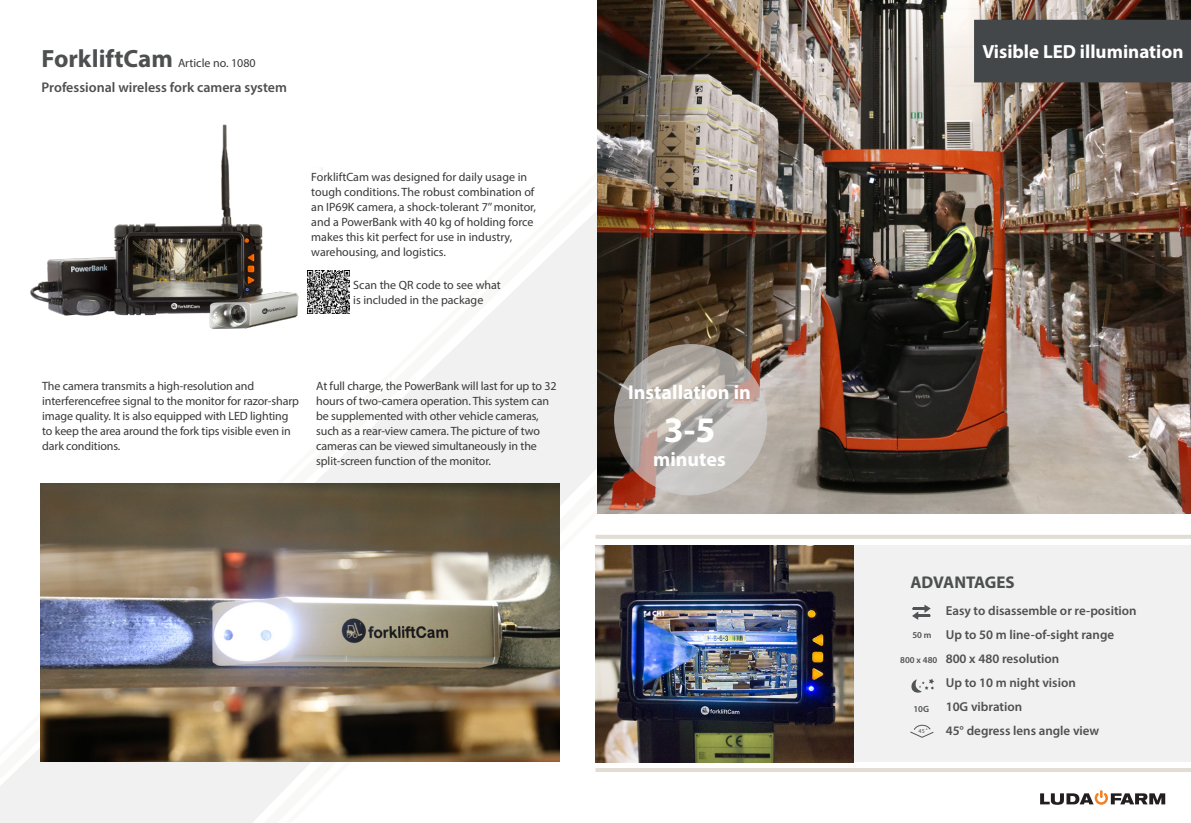
<style>
.page{position:relative;width:1191px;height:823px;background:#fff}
.page>*{position:absolute;margin:0;border:0;box-sizing:border-box;transform-origin:0 0}
.t1{font:700 36px "Myriad Pro";color:#fff}
.t2{font:700 20px "Myriad Pro";color:#fff}
.t3{font:700 19px "Myriad Pro";color:#fff}
.t4{font:700 17px "Myriad Pro";color:#4e4f50}
.t5{font:600 14px "Myriad Pro";color:#4e4f50}
.t6{font:600 13px "Myriad Pro";color:#4e4f50}
.t7{font:12px/15px "Myriad Pro";letter-spacing:-.01em;color:#383839}
.t8{font:600 9px "Myriad Pro";color:#4e4f50}
.t9{font:6px "Myriad Pro";color:#4e4f50}
.s1{font-weight:700;font-size:25px;color:#4e4f50}
</style>
<div class="page">
<svg style="left:0;top:513px;width:673px;height:309px;fill:#f1f1f1"></svg>
<svg style="left:268px;top:779px;width:354px;height:43px"></svg>
<svg style="left:0;top:759px;width:630px;height:20px"></svg>
<svg style="left:0;top:168px;width:631px;height:591px"></svg>
<img style="left:19px;top:124px;width:303px;height:215px">
<img style="left:307px;top:270px;width:42px;height:43px">
<div style="left:831px;top:545px;width:360px;height:216px;background:#f1f1f1"></div>
<svg style="left:1040px;top:790px;width:125px;height:14px"></svg>
<svg style="left:595px;top:767px;width:596px;height:4px;fill:#e2ded6"></svg>
<svg style="left:911px;top:678px;width:23px;height:15px"></svg>
<svg style="left:910px;top:724px;width:24px;height:14px"></svg>
<img style="left:597px;top:0;width:594px;height:513px">
<div style="left:974px;top:20px;width:217px;height:62px;background:#43474a"></div>
<svg style="left:614px;top:344px;width:153px;height:151px;background:#b9b2ad"></svg>
<div style="left:595px;top:524px;width:7px;height:55px;background:#fff"></div>
<img style="left:595px;top:545px;width:258px;height:216px">
<svg style="left:595px;top:534px;width:596px;height:4px;fill:#e1ddd5"></svg>
<svg style="left:912px;top:604px;width:18px;height:15px"></svg>
<img style="left:40px;top:483px;width:519px;height:277px">
<p class="t7" style="left:42px;top:55px;width:216px"><span class="s1">ForkliftCam</span> Article no. 1080</p>
<p class="t5" style="left:42px;top:78px;width:247px">Professional wireless fork camera system</p>
<p class="t7" style="left:311px;top:169px;width:226px">ForkliftCam was designed for daily usage in tough conditions. The robust combination of an IP69K camera, a shock-tolerant 7’’ monitor, and a PowerBank with 40 kg of holding force makes this kit perfect for use in industry, warehousing, and logistics.</p>
<p class="t7" style="left:353px;top:277px;width:149px">Scan the QR code to see what</p>
<p class="t7" style="left:353px;top:292px;width:132px">is included in the package</p>
<p class="t7" style="left:42px;top:378px;width:213px">The camera transmits a high-resolution and</p>
<p class="t7" style="left:42px;top:393px;width:258px">interferencefree signal to the monitor for razor-sharp image quality. It is also equipped with LED lighting to keep the area around the fork tips visible even in dark conditions.</p>
<p class="t7" style="left:316px;top:378px;width:242px">At full charge, the PowerBank will last for up to 32 hours of two-camera operation. This system can</p>
<p class="t7" style="left:316px;top:408px;width:225px">be supplemented with other vehicle cameras, such as a rear-view camera. The picture of two cameras can be viewed simultaneously in the split-screen function of the monitor.</p>
<p class="t2" style="left:628px;top:378px;width:124px">Installation in</p>
<p class="t1" style="left:663px;top:406px;width:53px">3-5</p>
<p class="t2" style="left:653px;top:446px;width:74px">minutes</p>
<p class="t3" style="left:982px;top:39px;width:203px">Visible LED illumination</p>
<p class="t4" style="left:910px;top:570px;width:106px">ADVANTAGES</p>
<p class="t6" style="left:945px;top:602px;width:192px">Easy to disassemble or re-position</p>
<p class="t6" style="left:945px;top:626px;width:170px">Up to 50 m line-of-sight range</p>
<p class="t6" style="left:945px;top:650px;width:115px">800 x 480 resolution</p>
<p class="t6" style="left:945px;top:674px;width:132px">Up to 10 m night vision</p>
<p class="t6" style="left:945px;top:698px;width:78px">10G vibration</p>
<p class="t6" style="left:945px;top:722px;width:155px">45° degress lens angle view</p>
<p class="t8" style="left:912px;top:629px;width:21px">50 m</p>
<p class="t8" style="left:900px;top:653px;width:39px">800 x 480</p>
<p class="t8" style="left:913px;top:702px;width:17px">10G</p>
<p class="t9" style="left:918px;top:727px;width:8px">45</p>
</div>
